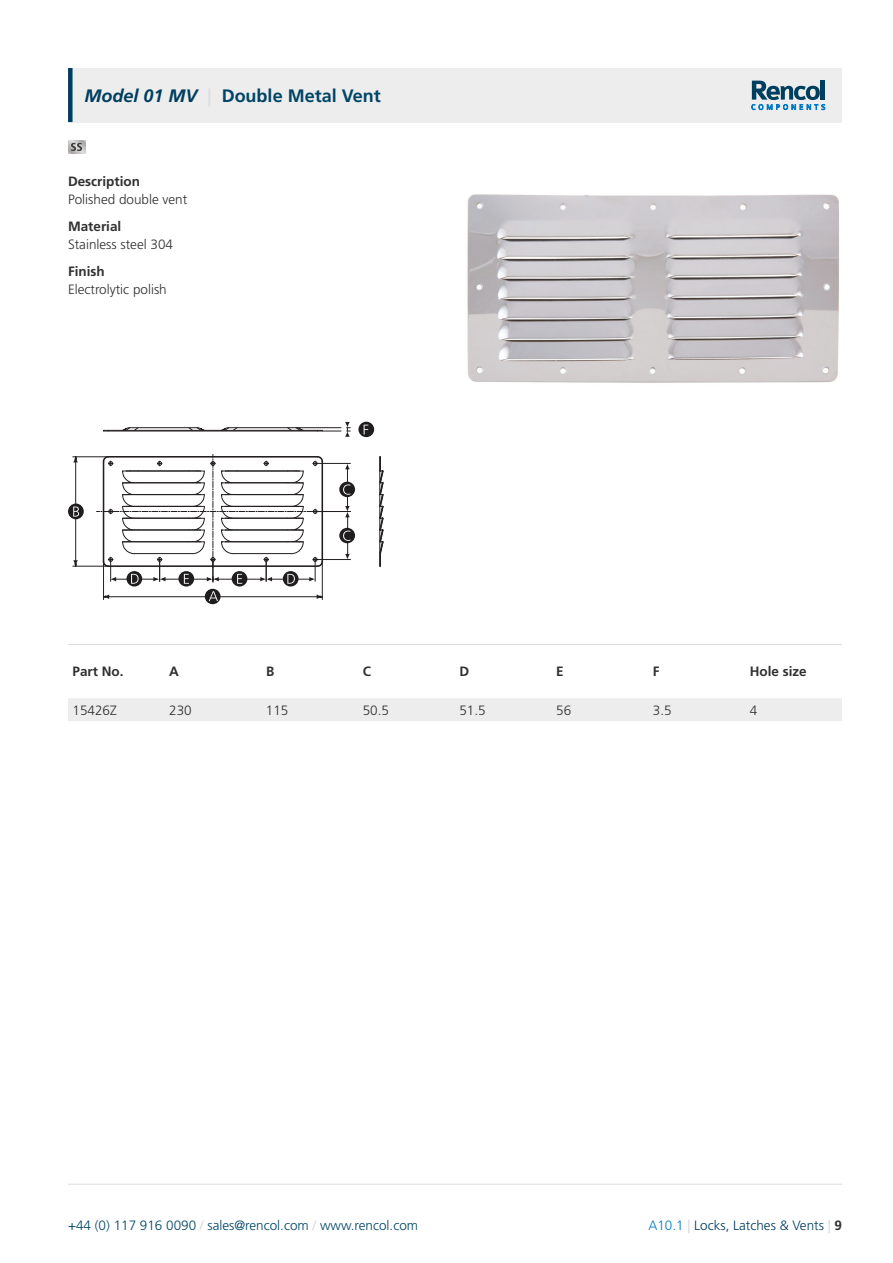
<style>
.page{position:relative;width:893px;height:1263px;background:#fff}
.page>*{position:absolute;margin:0;border:0;box-sizing:border-box;transform-origin:0 0}
.t1{font:700 18px "Frutiger LT Std";color:#004565}
.t2{font:300 13.5px "Frutiger LT Std";color:#312f30}
.t3{font:300 13.5px "Frutiger LT Std";color:#004565}
.t4{font:700 13.5px "Frutiger LT Std";color:#312f30}
.t5{font:300 13.5px "Frutiger LT Std";color:#003e5e}
.s1{font-style:italic;color:#003e5e}
.s2{color:#dcdddf}
.s3{color:#d1d2d4}
.s4{color:#007dc3}
.s5{font-weight:700;color:#312f30}
</style>
<div class="page">
<hr style="left:68px;top:1184px;width:774px;height:1px;background:#dcdddf">
<div style="left:68px;top:68px;width:774px;height:54px;background:#ededee"></div>
<div style="left:68px;top:68px;width:5px;height:54px;background:#003e5e"></div>
<hr style="left:68px;top:644px;width:774px;height:1px;background:#dcdddf">
<img style="left:467px;top:194px;width:372px;height:189px">
<div style="left:68px;top:698px;width:774px;height:23px;background:#ededee"></div>
<svg style="left:345px;top:554px;width:5px;height:5px"></svg>
<svg style="left:345px;top:506px;width:5px;height:11px"></svg>
<svg style="left:287px;top:427px;width:17px;height:3px"></svg>
<hr style="left:229px;top:427px;width:67px;height:1px;background:#231f20">
<hr style="left:130px;top:427px;width:67px;height:1px;background:#231f20">
<svg style="left:221px;top:427px;width:17px;height:3px"></svg>
<hr style="left:104px;top:430px;width:218px;height:1px;background:#231f20">
<hr style="left:104px;top:431px;width:218px;height:1px;background:#231f20">
<svg style="left:188px;top:427px;width:17px;height:4px"></svg>
<svg style="left:122px;top:427px;width:17px;height:4px"></svg>
<svg style="left:379px;top:456px;width:5px;height:111px"></svg>
<hr style="left:106px;top:596px;width:214px;height:1px;background:#231f20">
<hr style="left:103px;top:562px;width:1px;height:37px;background:#231f20">
<hr style="left:322px;top:562px;width:1px;height:37px;background:#231f20">
<svg style="left:73px;top:457px;width:5px;height:5px"></svg>
<svg style="left:73px;top:560px;width:5px;height:6px"></svg>
<hr style="left:75px;top:459px;width:1px;height:105px;background:#231f20">
<hr style="left:73px;top:456px;width:35px;height:1px;background:#231f20">
<hr style="left:73px;top:566px;width:35px;height:1px;background:#231f20">
<hr style="left:347px;top:466px;width:1px;height:43px;background:#231f20">
<hr style="left:318px;top:463px;width:32px;height:1px;background:#231f20">
<hr style="left:347px;top:514px;width:1px;height:43px;background:#231f20">
<hr style="left:318px;top:559px;width:32px;height:1px;background:#231f20">
<hr style="left:318px;top:511px;width:32px;height:1px;background:#231f20">
<hr style="left:297px;top:427px;width:44px;height:1px;background:#231f20">
<svg style="left:317px;top:422px;width:33px;height:15px"></svg>
<div style="left:205px;top:589px;width:16px;height:15px;background:#201d1e;border-radius:50%"></div>
<svg style="left:209px;top:591px;width:9px;height:10px"></svg>
<div style="left:283px;top:571px;width:16px;height:15px;background:#201d1e;border-radius:50%"></div>
<div style="left:126px;top:571px;width:16px;height:15px;background:#201d1e;border-radius:50%"></div>
<div style="left:232px;top:571px;width:15px;height:15px;background:#201d1e;border-radius:50%"></div>
<div style="left:178px;top:571px;width:16px;height:15px;background:#201d1e;border-radius:50%"></div>
<svg style="left:104px;top:594px;width:5px;height:5px"></svg>
<svg style="left:317px;top:594px;width:6px;height:5px"></svg>
<svg style="left:97px;top:454px;width:232px;height:130px"></svg>
<svg style="left:68px;top:503px;width:16px;height:16px"></svg>
<svg style="left:73px;top:506px;width:6px;height:11px"></svg>
<svg style="left:339px;top:482px;width:16px;height:15px"></svg>
<svg style="left:343px;top:484px;width:7px;height:11px"></svg>
<svg style="left:358px;top:422px;width:16px;height:15px"></svg>
<svg style="left:364px;top:425px;width:4px;height:9px"></svg>
<svg style="left:339px;top:528px;width:16px;height:15px"></svg>
<svg style="left:343px;top:531px;width:7px;height:10px"></svg>
<svg style="left:751px;top:81px;width:74px;height:29px"></svg>
<hr style="left:821px;top:80px;width:4px;height:20px;background:#003e5e">
<svg style="left:68px;top:140px;width:17px;height:14px"></svg>
<svg style="left:71px;top:143px;width:11px;height:8px"></svg>
<h1 class="t1" style="left:85px;top:85px;width:298px"><span class="s1">Model 01 MV</span> <span class="s2">|</span> Double Metal Vent</h1>
<p class="t4" style="left:68px;top:174px;width:73px">Description</p>
<p class="t2" style="left:68px;top:192px;width:121px">Polished double vent</p>
<p class="t4" style="left:68px;top:219px;width:55px">Material</p>
<p class="t2" style="left:68px;top:237px;width:107px">Stainless steel 304</p>
<p class="t4" style="left:68px;top:264px;width:38px">Finish</p>
<p class="t2" style="left:68px;top:282px;width:100px">Electrolytic polish</p>
<p class="t4" style="left:73px;top:664px;width:53px">Part No.</p>
<p class="t4" style="left:169px;top:664px;width:11px">A</p>
<p class="t4" style="left:266px;top:664px;width:10px">B</p>
<p class="t4" style="left:363px;top:664px;width:10px">C</p>
<p class="t4" style="left:459px;top:664px;width:11px">D</p>
<p class="t4" style="left:556px;top:664px;width:9px">E</p>
<p class="t4" style="left:653px;top:664px;width:8px">F</p>
<p class="t4" style="left:750px;top:664px;width:59px">Hole size</p>
<p class="t2" style="left:73px;top:702px;width:46px">15426Z</p>
<p class="t2" style="left:169px;top:702px;width:24px">230</p>
<p class="t2" style="left:266px;top:702px;width:24px">115</p>
<p class="t2" style="left:363px;top:702px;width:28px">50.5</p>
<p class="t2" style="left:459px;top:702px;width:28px">51.5</p>
<p class="t2" style="left:556px;top:702px;width:17px">56</p>
<p class="t2" style="left:653px;top:702px;width:20px">3.5</p>
<p class="t2" style="left:750px;top:702px;width:9px">4</p>
<p class="t3" style="left:68px;top:1218px;width:352px">+44 (0) 117 916 0090 <span class="s3">/</span> sales@rencol.com <span class="s3">/</span> www.rencol.com</p>
<p class="t5" style="left:648px;top:1218px;width:195px"><span class="s4">A10.1</span> <span class="s3">|</span> Locks, Latches &amp; Vents <span class="s3">|</span> <span class="s5">9</span></p>
</div>
